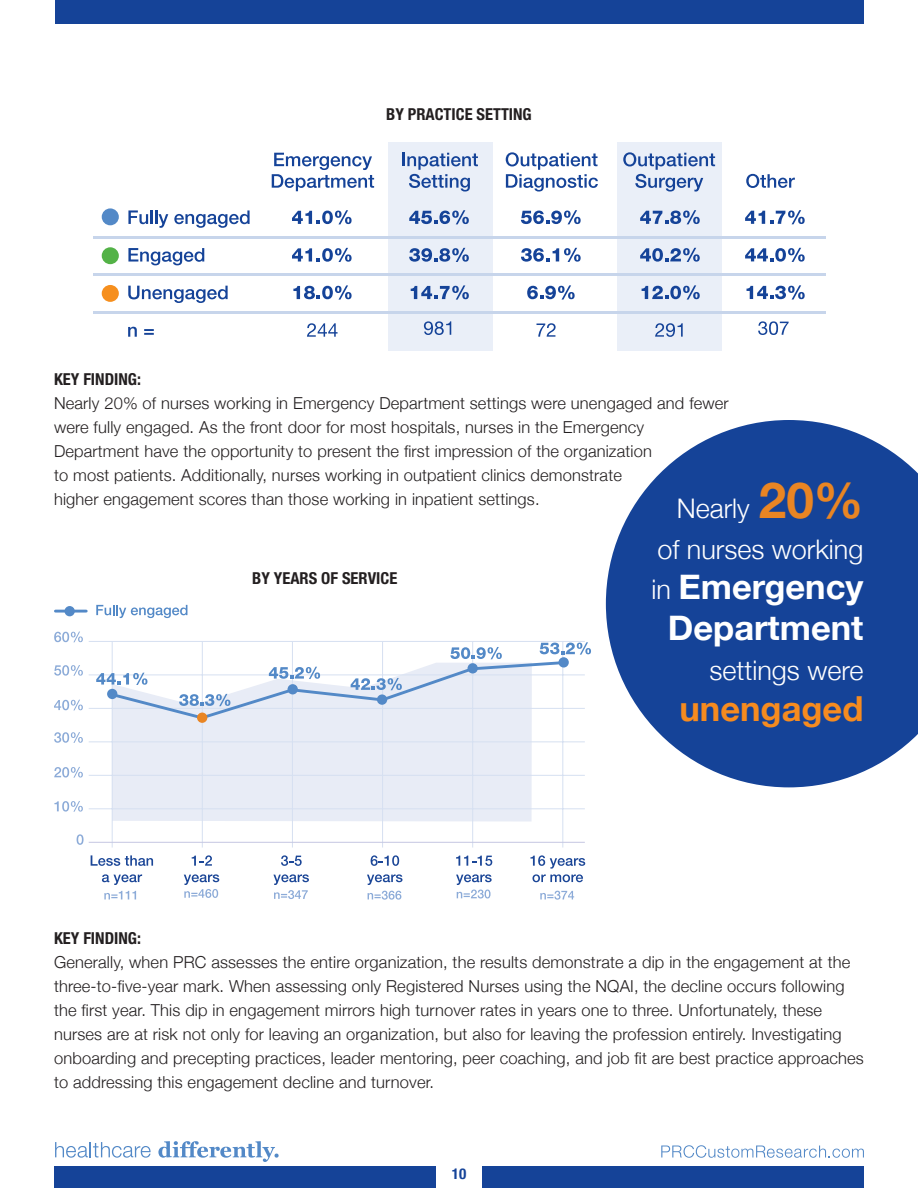
<style>
.page{position:relative;width:918px;height:1188px;background:#fff}
.page>*{position:absolute;margin:0;border:0;box-sizing:border-box;transform-origin:0 0}
.t1{font:700 34.5px/40.5px "Helvetica Neue";color:#fff;text-align:center}
.t2{font:700 34.5px "Helvetica Neue";color:#f68b1f}
.t3{font:300 27px/40.5px "Helvetica Neue";color:#fff;text-align:right}
.t4{font:300 16.5px/24px "Helvetica Neue";letter-spacing:.01em;color:#231f20}
.t5{font:700 condensed 16.5px "Helvetica Neue LT Std";color:#231f20}
.t6{font:700 condensed 15px "Helvetica Neue";color:#154398}
.s1{font-weight:700;font-size:49.5px;color:#e98523}
.s2{font-weight:300;font-size:27px}
</style>
<div class="page">
<div style="left:54px;top:1166px;width:381px;height:22px;background:#154398"></div>
<div style="left:483px;top:1166px;width:381px;height:22px;background:#154398"></div>
<div style="left:55px;top:0;width:809px;height:24px;background:#154398"></div>
<svg style="left:55px;top:1142px;width:96px;height:16px"></svg>
<svg style="left:158px;top:1141px;width:121px;height:21px"></svg>
<svg style="left:661px;top:1145px;width:203px;height:13px"></svg>
<svg style="left:606px;top:420px;width:312px;height:367px;fill:#154398"></svg>
<div style="left:113px;top:721px;width:419px;height:101px;background:#e8ecf6"></div>
<hr style="left:89px;top:641px;width:496px;height:1px;background:#d6e0f1">
<hr style="left:89px;top:675px;width:496px;height:1px;background:#d6e0f1">
<hr style="left:89px;top:708px;width:496px;height:1px;background:#d6e0f1">
<hr style="left:89px;top:742px;width:496px;height:1px;background:#d6e0f1">
<hr style="left:89px;top:775px;width:496px;height:1px;background:#d6e0f1">
<hr style="left:89px;top:809px;width:496px;height:1px;background:#d6e0f1">
<hr style="left:112px;top:641px;width:1px;height:207px;background:#d6e0f1">
<hr style="left:202px;top:641px;width:1px;height:207px;background:#d6e0f1">
<hr style="left:292px;top:641px;width:1px;height:207px;background:#d6e0f1">
<hr style="left:382px;top:641px;width:1px;height:207px;background:#d6e0f1">
<hr style="left:472px;top:641px;width:1px;height:207px;background:#d6e0f1">
<hr style="left:563px;top:641px;width:1px;height:207px;background:#d6e0f1">
<svg style="left:54px;top:608px;width:512px;height:113px"></svg>
<hr style="left:89px;top:842px;width:496px;height:1px;background:#c5c7e2">
<svg style="left:54px;top:632px;width:29px;height:10px"></svg>
<svg style="left:54px;top:665px;width:29px;height:11px"></svg>
<svg style="left:54px;top:700px;width:29px;height:10px"></svg>
<svg style="left:54px;top:732px;width:29px;height:11px"></svg>
<svg style="left:54px;top:767px;width:29px;height:11px"></svg>
<svg style="left:54px;top:801px;width:29px;height:11px"></svg>
<svg style="left:77px;top:834px;width:7px;height:11px"></svg>
<svg style="left:96px;top:605px;width:91px;height:13px"></svg>
<div style="left:107px;top:689px;width:10px;height:10px;background:#5389c7;border-radius:50%"></div>
<div style="left:65px;top:606px;width:10px;height:10px;background:#5389c7;border-radius:50%"></div>
<div style="left:197px;top:713px;width:10px;height:10px;background:#e98523;border-radius:50%"></div>
<div style="left:288px;top:684px;width:10px;height:10px;background:#5389c7;border-radius:50%"></div>
<div style="left:377px;top:694px;width:10px;height:11px;background:#5389c7;border-radius:50%"></div>
<div style="left:468px;top:663px;width:10px;height:11px;background:#5389c7;border-radius:50%"></div>
<div style="left:559px;top:657px;width:10px;height:11px;background:#5389c7;border-radius:50%"></div>
<svg style="left:96px;top:673px;width:51px;height:12px"></svg>
<svg style="left:179px;top:694px;width:51px;height:12px"></svg>
<svg style="left:269px;top:667px;width:51px;height:12px"></svg>
<svg style="left:351px;top:678px;width:51px;height:12px"></svg>
<svg style="left:450px;top:647px;width:52px;height:12px"></svg>
<svg style="left:91px;top:855px;width:62px;height:11px"></svg>
<svg style="left:102px;top:874px;width:40px;height:11px"></svg>
<svg style="left:104px;top:891px;width:32px;height:8px"></svg>
<svg style="left:192px;top:855px;width:20px;height:11px"></svg>
<svg style="left:184px;top:874px;width:35px;height:24px"></svg>
<svg style="left:281px;top:855px;width:21px;height:11px"></svg>
<svg style="left:273px;top:874px;width:36px;height:25px"></svg>
<svg style="left:368px;top:891px;width:33px;height:9px"></svg>
<svg style="left:371px;top:855px;width:28px;height:11px"></svg>
<svg style="left:367px;top:874px;width:36px;height:11px"></svg>
<svg style="left:456px;top:856px;width:36px;height:10px"></svg>
<svg style="left:456px;top:874px;width:36px;height:24px"></svg>
<svg style="left:540px;top:891px;width:34px;height:9px"></svg>
<svg style="left:530px;top:855px;width:55px;height:27px"></svg>
<svg style="left:540px;top:642px;width:51px;height:13px"></svg>
<div style="left:388px;top:142px;width:105px;height:209px;background:#eaeff8"></div>
<div style="left:618px;top:142px;width:104px;height:209px;background:#eaeff8"></div>
<svg style="left:128px;top:210px;width:20px;height:14px"></svg>
<hr style="left:150px;top:210px;width:3px;height:14px;background:#154398">
<svg style="left:155px;top:210px;width:13px;height:18px"></svg>
<svg style="left:174px;top:210px;width:76px;height:18px"></svg>
<svg style="left:128px;top:248px;width:76px;height:17px"></svg>
<svg style="left:128px;top:286px;width:100px;height:17px"></svg>
<svg style="left:128px;top:327px;width:9px;height:10px"></svg>
<svg style="left:144px;top:329px;width:10px;height:6px"></svg>
<svg style="left:292px;top:210px;width:60px;height:14px"></svg>
<svg style="left:292px;top:248px;width:60px;height:14px"></svg>
<svg style="left:293px;top:285px;width:59px;height:15px"></svg>
<svg style="left:307px;top:323px;width:31px;height:14px"></svg>
<svg style="left:409px;top:210px;width:60px;height:14px"></svg>
<svg style="left:409px;top:248px;width:60px;height:14px"></svg>
<svg style="left:411px;top:285px;width:58px;height:15px"></svg>
<svg style="left:424px;top:321px;width:27px;height:14px"></svg>
<svg style="left:758px;top:321px;width:31px;height:14px"></svg>
<svg style="left:521px;top:210px;width:60px;height:14px"></svg>
<svg style="left:521px;top:248px;width:60px;height:14px"></svg>
<svg style="left:527px;top:285px;width:48px;height:15px"></svg>
<svg style="left:537px;top:323px;width:19px;height:14px"></svg>
<svg style="left:640px;top:210px;width:60px;height:14px"></svg>
<svg style="left:640px;top:248px;width:60px;height:14px"></svg>
<svg style="left:642px;top:285px;width:58px;height:15px"></svg>
<svg style="left:655px;top:323px;width:28px;height:14px"></svg>
<svg style="left:745px;top:210px;width:60px;height:14px"></svg>
<svg style="left:745px;top:248px;width:60px;height:14px"></svg>
<svg style="left:747px;top:285px;width:58px;height:15px"></svg>
<svg style="left:272px;top:153px;width:102px;height:38px"></svg>
<svg style="left:402px;top:153px;width:76px;height:39px"></svg>
<svg style="left:506px;top:152px;width:92px;height:40px"></svg>
<svg style="left:623px;top:152px;width:92px;height:40px"></svg>
<svg style="left:746px;top:174px;width:49px;height:14px"></svg>
<hr style="left:93px;top:236px;width:732px;height:2px;background:#c7d5eb">
<hr style="left:93px;top:274px;width:732px;height:2px;background:#c7d5eb">
<hr style="left:93px;top:311px;width:732px;height:3px;background:#c7d5eb">
<div style="left:102px;top:208px;width:17px;height:17px;background:#5389c7;border-radius:50%"></div>
<div style="left:102px;top:247px;width:17px;height:17px;background:#53b247;border-radius:50%"></div>
<div style="left:102px;top:285px;width:17px;height:17px;background:#f68f1e;border-radius:50%"></div>
<p class="t5" style="left:386px;top:104px;width:147px">BY PRACTICE SETTING</p>
<p class="t5" style="left:54px;top:369px;width:89px">KEY FINDING:</p>
<p class="t4" style="left:54px;top:390px;width:676px">Nearly 20% of nurses working in Emergency Department settings were unengaged and fewer were fully engaged. As the front door for most hospitals, nurses in the Emergency Department have the opportunity to present the first impression of the organization<br>to most patients. Additionally, nurses working in outpatient clinics demonstrate<br>higher engagement scores than those working in inpatient settings.</p>
<h2 class="t3" style="left:657px;top:487px;width:208px">Nearly <span class="s1">20% </span>of nurses working</h2>
<h1 class="t1" style="left:652px;top:568px;width:213px"><span class="s2">in</span> Emergency<br>Department</h1>
<h2 class="t3" style="left:709px;top:649px;width:156px">settings were</h2>
<h1 class="t2" style="left:679px;top:682px;width:186px">unengaged</h1>
<p class="t5" style="left:252px;top:568px;width:147px">BY YEARS OF SERVICE</p>
<p class="t5" style="left:54px;top:928px;width:89px">KEY FINDING:</p>
<p class="t4" style="left:54px;top:949px;width:811px">Generally, when PRC assesses the entire organization, the results demonstrate a dip in the engagement at the three-to-five-year mark. When assessing only Registered Nurses using the NQAI, the decline occurs following the first year. This dip in engagement mirrors high turnover rates in years one to three. Unfortunately, these nurses are at risk not only for leaving an organization, but also for leaving the profession entirely. Investigating onboarding and precepting practices, leader mentoring, peer coaching, and job fit are best practice approaches to addressing this engagement decline and turnover.</p>
<p class="t6" style="left:452px;top:1161px;width:16px">10</p>
</div>
